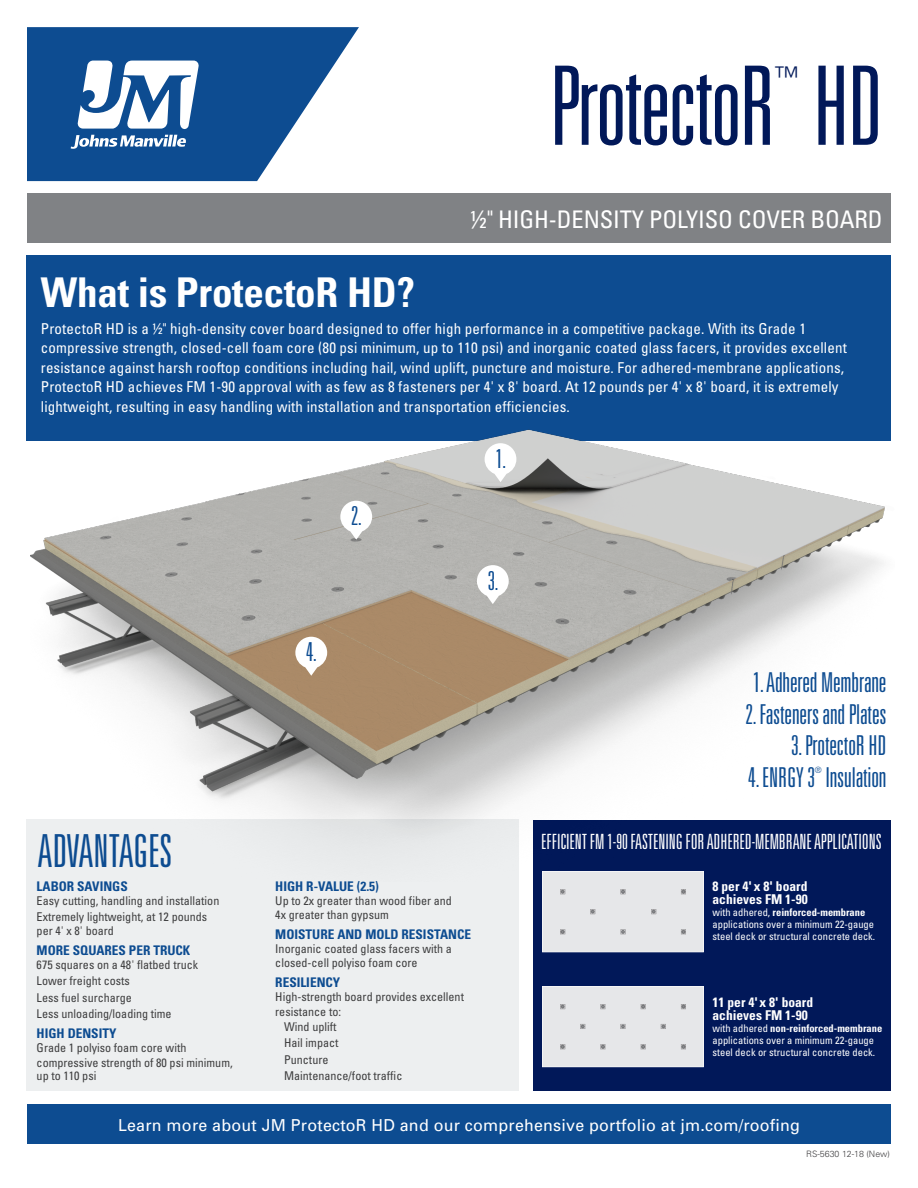
<style>
.page{position:relative;width:918px;height:1188px;background:#fff}
.page>*{position:absolute;margin:0;border:0;box-sizing:border-box;transform-origin:0 0}
.t1{font:300 ultra-condensed 109.65px "Univers";letter-spacing:-.02em;color:#011859}
.t2{font:300 ultra-condensed 45.6px "Univers";letter-spacing:-.005em;color:#0d4c91}
.t3{font:700 condensed 40.95px "Univers";letter-spacing:-.005em;color:#fff}
.t4{font:300 ultra-condensed 27.45px "Univers";letter-spacing:-.005em;color:#0d4c91}
.t5{font:300 ultra-condensed 27.15px "Univers";color:#011859}
.t6{font:300 ultra-condensed 26.1px "Univers";color:#0d4c91}
.t7{font:condensed 24.3px "Univers";letter-spacing:-.005em;color:#fff}
.t8{font:300 ultra-condensed 21px "Univers";letter-spacing:-.005em;color:#fff}
.t9{font:16.5px "Univers";letter-spacing:.015em;color:#fff}
.t10{font:condensed 15px/19.5px "Univers";letter-spacing:.01em;color:#fff}
.t11{font:700 condensed 13.5px/13.5px "Univers";color:#fff}
.t12{font:700 condensed 13.35px "Univers";color:#0d4c91}
.t13{font:condensed 12.15px/16px "Univers";color:#3e3e3f}
.t14{font:condensed 10.5px/12px "Univers";color:#fff}
.t15{font:300 8.85px "Univers";color:#414042}
.t16{font:300 ultra-condensed 8.7px "Univers";color:#0d4c91}
.s1{font-weight:700}
</style>
<div class="page">
<div style="left:27px;top:1104px;width:863px;height:39px;background:#0d4c91"></div>
<svg style="left:27px;top:27px;width:332px;height:154px;fill:#0d4c91"></svg>
<svg style="left:71px;top:135px;width:115px;height:14px"></svg>
<svg style="left:77px;top:61px;width:122px;height:68px"></svg>
<div style="left:27px;top:194px;width:864px;height:49px;background:#808285"></div>
<div style="left:534px;top:820px;width:357px;height:271px;background:#011859"></div>
<div style="left:27px;top:820px;width:492px;height:271px;background:#edeff0"></div>
<div style="left:27px;top:255px;width:864px;height:186px;background:#0d4c91"></div>
<div style="left:542px;top:882px;width:162px;height:70px;background:#e6e7e9"></div>
<div style="left:542px;top:986px;width:162px;height:81px;background:#e6e7e9"></div>
<img style="left:31px;top:429px;width:854px;height:453px">
<svg style="left:340px;top:501px;width:32px;height:39px"></svg>
<svg style="left:485px;top:443px;width:31px;height:39px"></svg>
<svg style="left:477px;top:565px;width:32px;height:39px"></svg>
<svg style="left:295px;top:637px;width:32px;height:39px"></svg>
<h1 class="t1" style="left:550px;top:49px;width:336px">ProtectoR HD</h1>
<h3 class="t5" style="left:774px;top:62px;width:28px">™</h3>
<h3 class="t7" style="left:471px;top:204px;width:413px">½" HIGH-DENSITY POLYISO COVER BOARD</h3>
<h3 class="t3" style="left:41px;top:268px;width:376px">What is ProtectoR HD?</h3>
<p class="t10" style="left:41px;top:318px;width:808px">ProtectoR HD is a ½" high-density cover board designed to offer high performance in a competitive package. With its Grade 1 compressive strength, closed-cell foam core (80 psi minimum, up to 110 psi) and inorganic coated glass facers, it provides excellent resistance against harsh rooftop conditions including hail, wind uplift, puncture and moisture. For adhered-membrane applications, ProtectoR HD achieves FM 1-90 approval with as few as 8 fasteners per 4' x 8' board. At 12 pounds per 4' x 8' board, it is extremely lightweight, resulting in easy handling with installation and transportation efficiencies.</p>
<h3 class="t6" style="left:351px;top:503px;width:12px">2.</h3>
<h3 class="t6" style="left:306px;top:639px;width:12px">4.</h3>
<h3 class="t6" style="left:495px;top:445px;width:12px">1.</h3>
<h3 class="t6" style="left:488px;top:567px;width:12px">3.</h3>
<h3 class="t4" style="left:753px;top:668px;width:135px">1. Adhered Membrane</h3>
<h3 class="t4" style="left:745px;top:700px;width:143px">2. Fasteners and Plates</h3>
<h3 class="t4" style="left:791px;top:731px;width:97px">3. ProtectoR HD</h3>
<h3 class="t4" style="left:748px;top:763px;width:140px">4. ENRGY 3 Insulation</h3>
<p class="t16" style="left:815px;top:765px;width:8px">®</p>
<h2 class="t2" style="left:38px;top:827px;width:136px">ADVANTAGES</h2>
<h3 class="t8" style="left:541px;top:831px;width:342px">EFFICIENT FM 1-90 FASTENING FOR ADHERED-MEMBRANE APPLICATIONS</h3>
<p class="t11" style="left:713px;top:879px;width:97px">8 per 4' x 8' board achieves FM 1-90</p>
<p class="t14" style="left:713px;top:907px;width:164px">with adhered, <span class="s1">reinforced-membrane </span>applications over a minimum 22-gauge steel deck or structural concrete deck.</p>
<p class="t12" style="left:275px;top:878px;width:105px">HIGH R-VALUE (2.5)</p>
<p class="t13" style="left:275px;top:894px;width:178px;line-height:13.5px">Up to 2x greater than wood fiber and<br>4x greater than gypsum</p>
<p class="t12" style="left:275px;top:926px;width:197px">MOISTURE AND MOLD RESISTANCE</p>
<p class="t13" style="left:275px;top:942px;width:178px;line-height:13.5px">Inorganic coated glass facers with a closed-cell polyiso foam core</p>
<p class="t12" style="left:275px;top:974px;width:67px">RESILIENCY</p>
<p class="t13" style="left:275px;top:989px;width:190px">High-strength board provides excellent</p>
<p class="t13" style="left:275px;top:1003px;width:67px">resistance to:</p>
<p class="t13" style="left:284px;top:1018px;width:54px">Wind uplift</p>
<p class="t13" style="left:284px;top:1034px;width:120px;line-height:16.5px">Hail impact<br>Puncture<br>Maintenance/foot traffic</p>
<p class="t12" style="left:37px;top:878px;width:93px">LABOR SAVINGS</p>
<p class="t13" style="left:37px;top:893px;width:184px">Easy cutting, handling and installation<br>Extremely lightweight, at 12 pounds</p>
<p class="t13" style="left:37px;top:922px;width:79px">per 4' x 8' board</p>
<p class="t12" style="left:37px;top:942px;width:155px">MORE SQUARES PER TRUCK</p>
<p class="t13" style="left:37px;top:957px;width:163px">675 squares on a 48' flatbed truck<br>Lower freight costs<br>Less fuel surcharge<br>Less unloading/loading time</p>
<p class="t12" style="left:37px;top:1025px;width:81px">HIGH DENSITY</p>
<p class="t13" style="left:37px;top:1041px;width:198px;line-height:14px">Grade 1 polyiso foam core with compressive strength of 80 psi minimum, up to 110 psi</p>
<p class="t11" style="left:713px;top:995px;width:102px">11 per 4'x 8' board achieves FM 1-90</p>
<p class="t14" style="left:713px;top:1022px;width:171px">with adhered <span class="s1">non-reinforced-membrane </span>applications over a minimum 22-gauge steel deck or structural concrete deck.</p>
<p class="t9" style="left:118px;top:1115px;width:683px">Learn more about JM ProtectoR HD and our comprehensive portfolio at jm.com/roofing</p>
<p class="t15" style="left:806px;top:1149px;width:85px">RS-5630 12-18 (New)</p>
</div>
